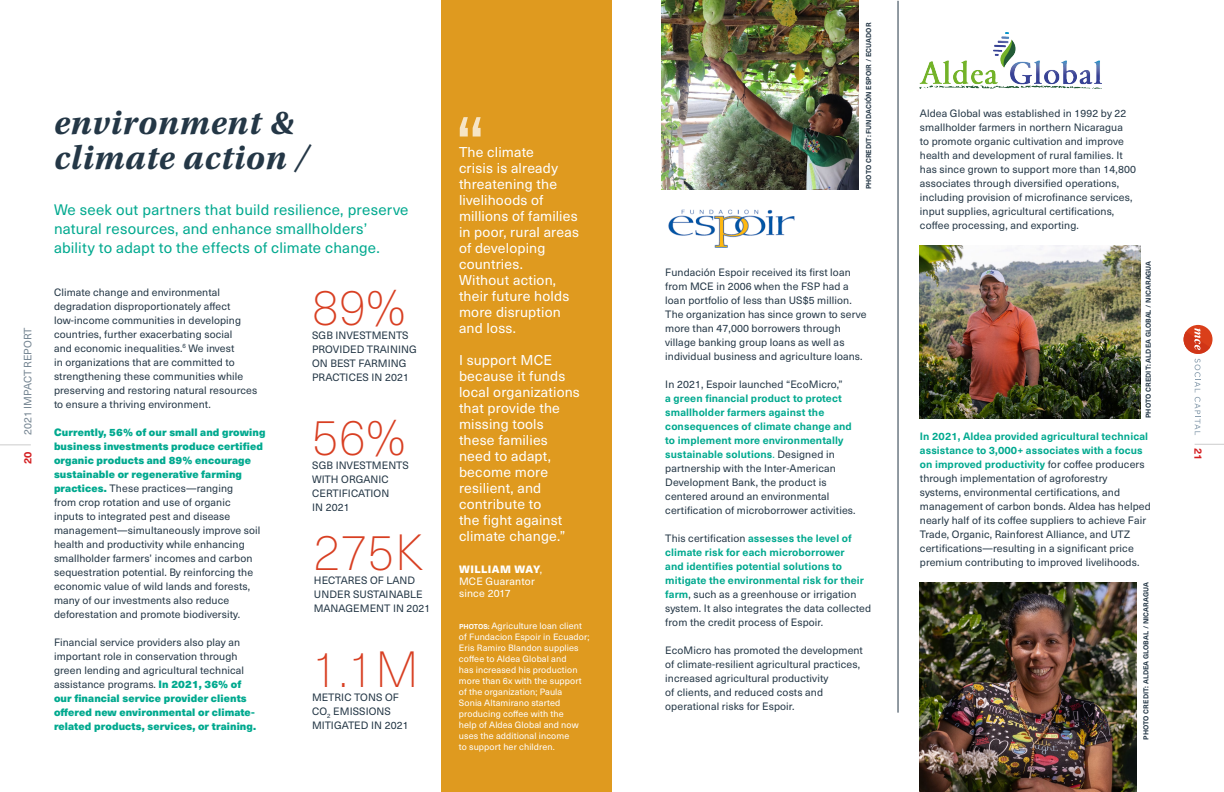
<style>
.page{position:relative;width:1224px;height:792px;background:#fff}
.page>*{position:absolute;margin:0;border:0;box-sizing:border-box;transform-origin:0 0}
.t1{font:80px "Neue Haas Unica W1 G";color:#fff}
.t2{font:100 50px "Neue Haas Unica W1 G";letter-spacing:.01em;color:#d83f22}
.t3{font:italic 700 35px/35px "Utopia Std";letter-spacing:.02em;color:#243746}
.t4{font:15px/19px "Neue Haas Unica W1 G";letter-spacing:.01em;color:#00a98f}
.t5{font:14px/16px "Neue Haas Unica W1 G";letter-spacing:.01em;color:#fff}
.t6{font:10.5px/14px "Neue Haas Unica W1 G";letter-spacing:.01em;color:#243746}
.t7{font:700 10.5px/14px "Neue Haas Unica W1 G";letter-spacing:.01em;color:#00a98f}
.t8{font:10.5px/12px "Neue Haas Unica W1 G";letter-spacing:.015em;color:#fff}
.t9{font:10.5px "Neue Haas Unica W1 G";color:#758592}
.t10{font:700 10.5px "Neue Haas Unica W1 G";color:#d41e21}
.t11{font:9px/11px "Neue Haas Unica W1 G";letter-spacing:.01em;color:#fff}
.t12{font:700 7px "Neue Haas Unica W1 G";letter-spacing:.01em;color:#243746}
.s1{font-weight:900;color:#00a98f}
.s2{font-weight:900}
.s3{font-weight:700;font-size:7px}
.s4{font-weight:400}
.s5{font-weight:400;color:#243746}
.s6{font-weight:700;color:#00a98f}
</style>
<div class="page">
<svg style="left:1184px;top:325px;width:29px;height:29px"></svg>
<svg style="left:1184px;top:328px;width:26px;height:107px"></svg>
<svg style="left:1195px;top:444px;width:29px;height:1px"></svg>
<hr style="left:0;top:445px;width:31px;height:1px;background:#ccc">
<div style="left:441px;top:0;width:171px;height:792px;background:#df9a1f"></div>
<img style="left:668px;top:209px;width:127px;height:39px">
<img style="left:662px;top:0;width:197px;height:189px">
<img style="left:920px;top:33px;width:181px;height:55px">
<img style="left:920px;top:246px;width:220px;height:172px">
<img style="left:920px;top:582px;width:216px;height:210px">
<hr style="left:898px;top:1px;width:1px;height:712px;background:#243746">
<p class="t9" style="left:20px;top:435px;width:109px;rotate:-90deg">2021 IMPACT REPORT</p>
<p class="t10" style="left:20px;top:464px;width:14px;rotate:-90deg">20</p>
<h3 class="t3" style="left:54px;top:105px;width:257px">environment &amp; climate action /</h3>
<h3 class="t4" style="left:54px;top:200px;width:356px">We seek out partners that build resilience, preserve natural resources, and enhance smallholders’ ability to adapt to the effects of climate change.</h3>
<h2 class="t2" style="left:312px;top:272px;width:95px">89%</h2>
<p class="t6" style="left:312px;top:328px;width:106px">SGB INVESTMENTS<br>PROVIDED TRAINING<br>ON BEST FARMING<br>PRACTICES IN 2021</p>
<h2 class="t2" style="left:312px;top:402px;width:95px">56%</h2>
<p class="t6" style="left:312px;top:458px;width:98px">SGB INVESTMENTS<br>WITH ORGANIC<br>CERTIFICATION<br>IN 2021</p>
<p class="t6" style="left:54px;top:284px;width:205px">Climate change and environmental degradation disproportionately affect low-income communities in developing countries, further exacerbating social<br>and economic inequalities.<sup>6</sup> We invest<br>in organizations that are committed to strengthening these communities while preserving and restoring natural resources to ensure a thriving environment.</p>
<p class="t6" style="left:54px;top:424px;width:213px"><span class="s1">Currently, 56% of our small and growing business investments produce certified organic products and 89% encourage sustainable or regenerative farming practices.</span> These practices—ranging<br>from crop rotation and use of organic<br>inputs to integrated pest and disease management—simultaneously improve soil health and productivity while enhancing smallholder farmers’ incomes and carbon sequestration potential. By reinforcing the economic value of wild lands and forests, many of our investments also reduce deforestation and promote biodiversity.</p>
<p class="t6" style="left:54px;top:634px;width:204px">Financial service providers also play an important role in conservation through green lending and agricultural technical assistance programs. <span class="s1">In 2021, 36% of our financial service provider clients offered new environmental or climate&shy;related products, services, or training.</span></p>
<h2 class="t2" style="left:314px;top:517px;width:111px">275K</h2>
<p class="t6" style="left:314px;top:572px;width:118px">HECTARES OF LAND<br>UNDER SUSTAINABLE<br>MANAGEMENT IN 2021</p>
<h2 class="t2" style="left:312px;top:634px;width:108px">1.1M</h2>
<p class="t6" style="left:312px;top:690px;width:98px">METRIC TONS OF<br>CO<sub>2</sub> EMISSIONS<br>MITIGATED IN 2021</p>
<h1 class="t1" style="left:454px;top:87px;width:33px">“</h1>
<h3 class="t5" style="left:459px;top:143px;width:122px">The climate<br>crisis is already threatening the livelihoods of millions of families in poor, rural areas of developing countries.<br>Without action, their future holds more disruption and loss.</h3>
<h3 class="t5" style="left:459px;top:351px;width:122px">I support MCE because it funds local organizations that provide the missing tools these families need to adapt, become more resilient, and contribute to<br>the fight against climate change.”</h3>
<p class="t8" style="left:459px;top:563px;width:85px"><span class="s2">WILLIAM WAY</span>,<br>MCE Guarantor since 2017</p>
<p class="t11" style="left:459px;top:620px;width:132px"><span class="s3">PHOTOS:</span> Agriculture loan client of Fundacion Espoir in Ecuador;<br>Eris Ramiro Blandon supplies coffee to Aldea Global and<br>has increased his production more than 6x with the support of the organization; Paula<br>Sonia Altamirano started producing coffee with the<br>help of Aldea Global and now uses the additional income<br>to support her children.</p>
<p class="t12" style="left:863px;top:189px;width:168px;rotate:-90deg">PHOTO CREDIT: FUNDACIÓN ESPOIR / ECUADOR</p>
<p class="t6" style="left:665px;top:265px;width:203px">Fundación Espoir received its first loan from MCE in 2006 when the FSP had a loan portfolio of less than US$5 million.<br>The organization has since grown to serve more than 47,000 borrowers through village banking group loans as well as individual business and agriculture loans.</p>
<p class="t6" style="left:665px;top:377px;width:179px">In 2021, Espoir launched “EcoMicro,”</p>
<p class="t7" style="left:665px;top:390px;width:192px">a green financial product to protect smallholder farmers against the consequences of climate change and to implement more environmentally sustainable solutions<span class="s4">.</span> <span class="s5">Designed in partnership with the Inter-American Development Bank, the product is centered around an environmental certification of microborrower activities.</span></p>
<p class="t7" style="left:665px;top:530px;width:207px"><span class="s5">This certification</span> assesses the level of climate risk for each microborrower<br>and identifies potential solutions to mitigate the environmental risk for their farm<span class="s5">, such as a greenhouse or irrigation system. It also integrates the data collected from the credit process of Espoir.</span></p>
<p class="t6" style="left:665px;top:643px;width:199px">EcoMicro has promoted the development of climate-resilient agricultural practices, increased agricultural productivity<br>of clients, and reduced costs and operational risks for Espoir.</p>
<p class="t6" style="left:920px;top:106px;width:218px">Aldea Global was established in 1992 by 22 smallholder farmers in northern Nicaragua<br>to promote organic cultivation and improve health and development of rural families. It has since grown to support more than 14,800 associates through diversified operations, including provision of microfinance services, input supplies, agricultural certifications, coffee processing, and exporting.</p>
<p class="t12" style="left:1143px;top:418px;width:159px;rotate:-90deg">PHOTO CREDIT: ALDEA GLOBAL / NICARAGUA</p>
<p class="t6" style="left:920px;top:429px;width:233px"><span class="s6">In 2021, Aldea provided agricultural technical assistance to 3,000+ associates with a focus on improved productivity</span> for coffee producers through implementation of agroforestry systems, environmental certifications, and management of carbon bonds. Aldea has helped nearly half of its coffee suppliers to achieve Fair Trade, Organic, Rainforest Alliance, and UTZ certifications—resulting in a significant price premium contributing to improved livelihoods.</p>
<p class="t12" style="left:1141px;top:740px;width:159px;rotate:-90deg">PHOTO CREDIT: ALDEA GLOBAL / NICARAGUA</p>
<p class="t10" style="left:1206px;top:448px;width:14px;rotate:90deg">21</p>
</div>
